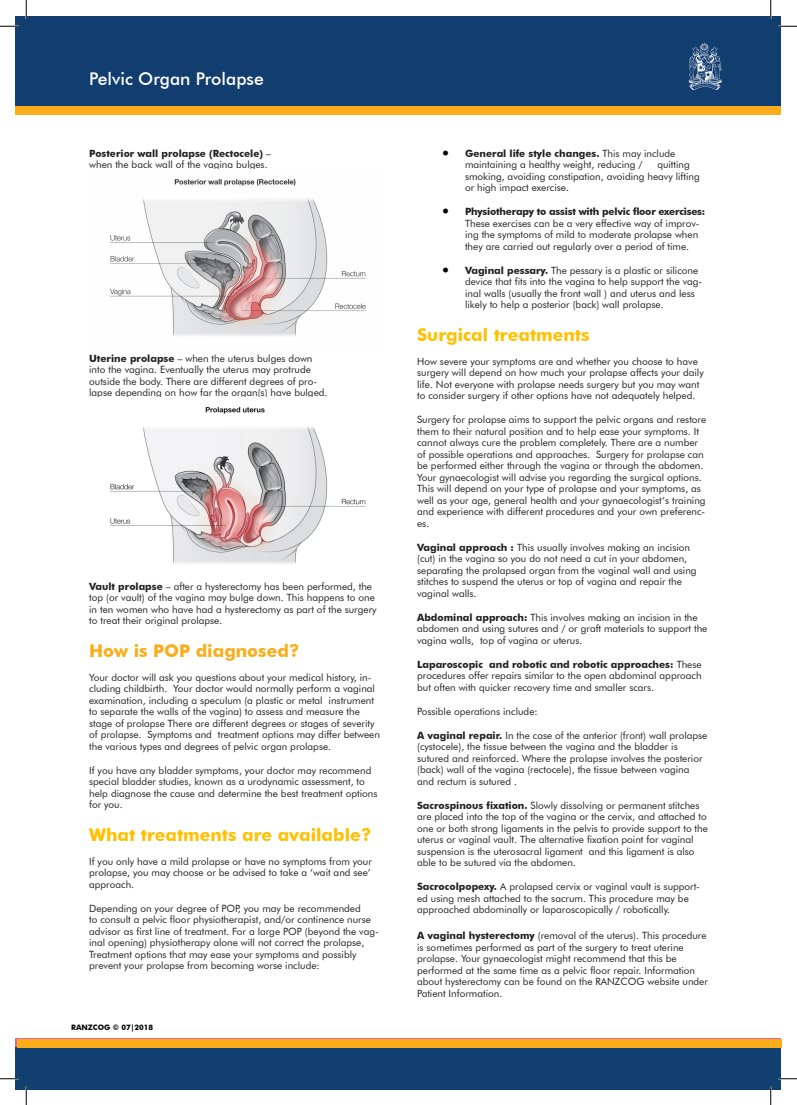
<style>
.page{position:relative;width:797px;height:1105px;background:#fff}
.page>*{position:absolute;margin:0;border:0;box-sizing:border-box;transform-origin:0 0}
.Body_A{font:700 17.5px "Futura BT";color:#ffc000}
.t1{font:500 17.5px "Futura BT";color:#fff}
.Body_A-2{font:700 17.5px "Futura BT";color:#faad19}
.Body_A-3{font:10px/11.5px "Futura BT";color:#231f20}
.t2{font:700 7.5px "Futura BT";color:#000}
.s1{font-weight:700}
.s2{color:#000}
</style>
<div class="page">
<div style="left:16px;top:1046px;width:765px;height:43px;background:#113f70"></div>
<div style="left:17px;top:1039px;width:764px;height:8px;background:#faad19"></div>
<div style="left:16px;top:16px;width:765px;height:91px;background:#113d6f"></div>
<div style="left:16px;top:107px;width:765px;height:8px;background:#faad19"></div>
<svg style="left:688px;top:43px;width:33px;height:47px"></svg>
<img style="left:110px;top:179px;width:256px;height:158px">
<img style="left:110px;top:406px;width:256px;height:158px">
<svg style="left:0;top:25px;width:19px;height:2px"></svg>
<svg style="left:778px;top:25px;width:19px;height:2px"></svg>
<svg style="left:0;top:1078px;width:19px;height:1px"></svg>
<svg style="left:778px;top:1078px;width:19px;height:1px"></svg>
<svg style="left:25px;top:0;width:2px;height:19px"></svg>
<svg style="left:25px;top:1086px;width:2px;height:19px"></svg>
<svg style="left:770px;top:0;width:1px;height:19px"></svg>
<svg style="left:770px;top:1086px;width:1px;height:19px"></svg>
<p class="t1" style="left:89px;top:68px;width:176px">Pelvic Organ Prolapse</p>
<p class="Body_A-3" style="left:89px;top:147px;width:183px"><span class="s1">Posterior wall prolapse (Rectocele)</span> – when the back wall of the vagina bulges.</p>
<p class="Body_A-3" style="left:89px;top:352px;width:240px"><span class="s1">Uterine prolapse</span> – when the uterus bulges down into the vagina. Eventually the uterus may protrude outside the body. There are different degrees of pro&shy;lapse depending on how far the organ(s) have bulged.</p>
<p class="Body_A-3" style="left:89px;top:580px;width:289px"><span class="s1">Vault prolapse</span> – after a hysterectomy has been performed, the top (or vault) of the vagina may bulge down. This happens to one in ten women who have had a hysterectomy as part of the surgery to treat their original prolapse.</p>
<p class="Body_A-2" style="left:89px;top:640px;width:212px">How is POP diagnosed?</p>
<p class="Body_A-3" style="left:89px;top:671px;width:292px">Your doctor will ask you questions about your medical history, in&shy;cluding childbirth. Your doctor would normally perform a vaginal examination, including a speculum (a plastic or metal instrument to separate the walls of the vagina) to assess and measure the stage of prolapse There are different degrees or stages of severity of prolapse. Symptoms and treatment options may differ between the various types and degrees of pelvic organ prolapse.</p>
<p class="Body_A-3" style="left:89px;top:764px;width:290px">If you have any bladder symptoms, your doctor may recommend special bladder studies, known as a urodynamic assessment, to help diagnose the cause and determine the best treatment options for you.</p>
<p class="Body_A" style="left:89px;top:824px;width:284px">What treatments are available?</p>
<p class="Body_A-3" style="left:89px;top:855px;width:284px;text-align:justify">If you only have a mild prolapse or have no symptoms from your prolapse, you may choose or be advised to take a ‘wait and see’ approach.</p>
<p class="Body_A-3" style="left:89px;top:902px;width:291px">Depending on your degree of POP, you may be recommended<br>to consult a pelvic floor physiotherapist, and/or continence nurse advisor as first line of treatment. For a large POP (beyond the vag&shy;inal opening) physiotherapy alone will not correct the prolapse, Treatment options that may ease your symptoms and possibly prevent your prolapse from becoming worse include:</p>
<p class="t2" style="left:71px;top:1023px;width:83px">RANZCOG © 07|2018</p>
<p class="Body_A-3" style="left:465px;top:147px;width:212px;text-indent:-22px"><span class="s2">•</span> <span class="s1">General life style changes.</span> This may include maintaining a healthy weight, reducing /</p>
<p class="Body_A-3" style="left:465px;top:159px;width:236px;text-indent:192px">quitting smoking, avoiding constipation, avoiding heavy lifting or high impact exercise.</p>
<p class="Body_A-3" style="left:465px;top:206px;width:242px;text-indent:-22px"><span class="s2">•</span> <span class="s1">Physiotherapy to assist with pelvic floor exercises:<br></span>These exercises can be a very effective way of improv&shy;ing the symptoms of mild to moderate prolapse when they are carried out regularly over a period of time.</p>
<p class="Body_A-3" style="left:465px;top:264px;width:239px;text-indent:-22px"><span class="s2">•</span> <span class="s1">Vaginal pessary.</span> The pessary is a plastic or silicone device that fits into the vagina to help support the vag&shy;inal walls (usually the front wall ) and uterus and less likely to help a posterior (back) wall prolapse.</p>
<p class="Body_A" style="left:417px;top:324px;width:174px">Surgical treatments</p>
<p class="Body_A-3" style="left:417px;top:355px;width:288px">How severe your symptoms are and whether you choose to have surgery will depend on how much your prolapse affects your daily life. Not everyone with prolapse needs surgery but you may want to consider surgery if other options have not adequately helped.</p>
<p class="Body_A-3" style="left:417px;top:414px;width:290px">Surgery for prolapse aims to support the pelvic organs and restore them to their natural position and to help ease your symptoms. It cannot always cure the problem completely. There are a number of possible operations and approaches. Surgery for prolapse can be performed either through the vagina or through the abdomen.<br>Your gynaecologist will advise you regarding the surgical options.<br>This will depend on your type of prolapse and your symptoms, as well as your age, general health and your gynaecologist’s training and experience with different procedures and your own preferenc&shy;es.</p>
<p class="Body_A-3" style="left:417px;top:541px;width:281px"><span class="s1">Vaginal approach :</span> This usually involves making an incision (cut) in the vagina so you do not need a cut in your abdomen, separating the prolapsed organ from the vaginal wall and using stitches to suspend the uterus or top of vagina and repair the vaginal walls.</p>
<p class="Body_A-3" style="left:417px;top:611px;width:292px"><span class="s1">Abdominal approach:</span> This involves making an incision in the abdomen and using sutures and / or graft materials to support the vagina walls, top of vagina or uterus.</p>
<p class="Body_A-3" style="left:417px;top:658px;width:286px;text-align:justify"><span class="s1">Laparoscopic and robotic and robotic approaches:</span> These procedures offer repairs similar to the open abdominal approach but often with quicker recovery time and smaller scars.</p>
<p class="Body_A-3" style="left:417px;top:705px;width:122px">Possible operations include:</p>
<p class="Body_A-3" style="left:417px;top:729px;width:292px"><span class="s1">A vaginal repair.</span> In the case of the anterior (front) wall prolapse (cystocele), the tissue between the vagina and the bladder is sutured and reinforced. Where the prolapse involves the posterior (back) wall of the vagina (rectocele), the tissue between vagina and rectum is sutured .</p>
<p class="Body_A-3" style="left:417px;top:799px;width:292px"><span class="s1">Sacrospinous fixation.</span> Slowly dissolving or permanent stitches are placed into the top of the vagina or the cervix, and attached to one or both strong ligaments in the pelvis to provide support to the uterus or vaginal vault. The alternative fixation point for vaginal suspension is the uterosacral ligament and this ligament is also able to be sutured via the abdomen.</p>
<p class="Body_A-3" style="left:417px;top:881px;width:284px"><span class="s1">Sacrocolpopexy.</span> A prolapsed cervix or vaginal vault is support&shy;ed using mesh attached to the sacrum. This procedure may be approached abdominally or laparoscopically / robotically.</p>
<p class="Body_A-3" style="left:417px;top:930px;width:292px"><span class="s1">A vaginal hysterectomy</span> (removal of the uterus). This procedure is sometimes performed as part of the surgery to treat uterine prolapse. Your gynaecologist might recommend that this be performed at the same time as a pelvic floor repair. Information about hysterectomy can be found on the RANZCOG website under Patient Information.</p>
</div>
